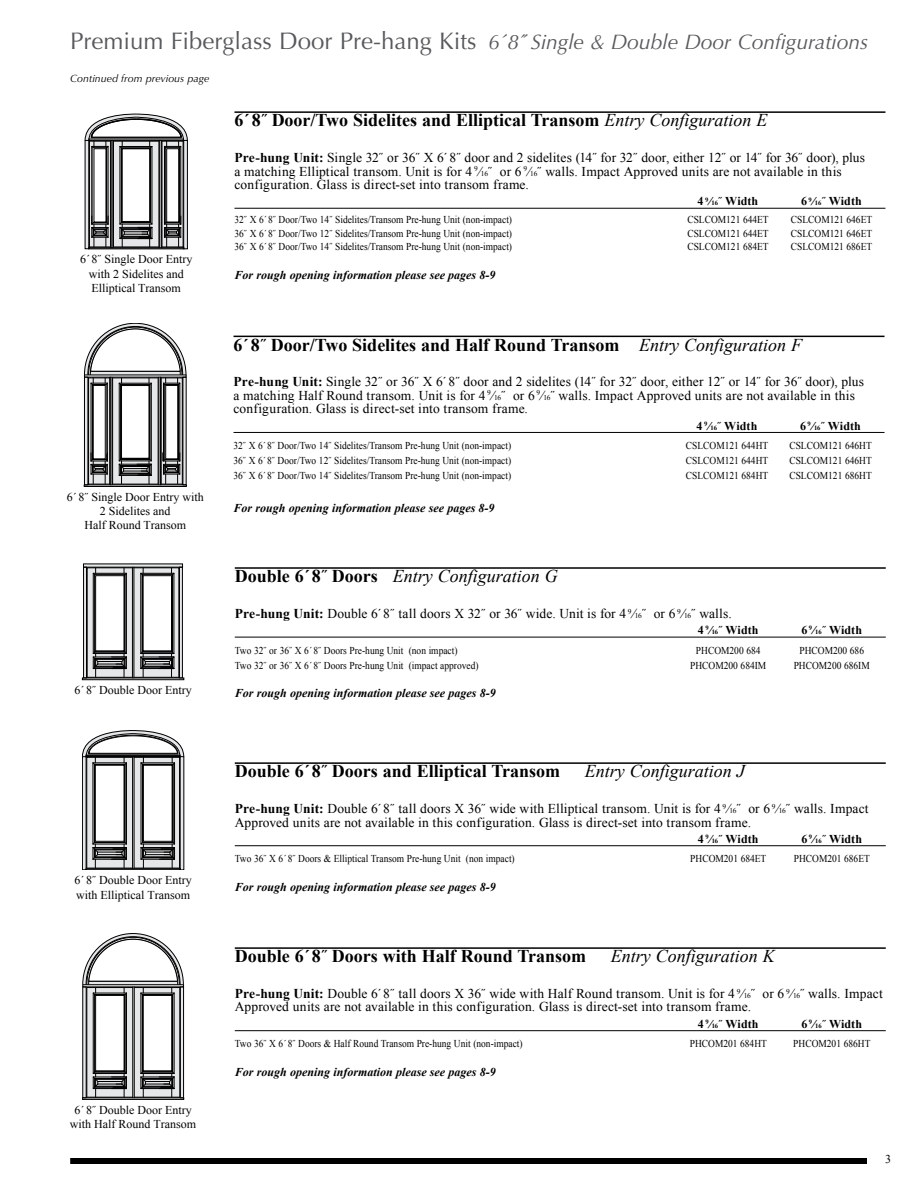
<style>
.page{position:relative;width:918px;height:1188px;background:#fff}
.page>*{position:absolute;margin:0;border:0;box-sizing:border-box;transform-origin:0 0}
.t1{font:italic 21px "Optima";color:#58595b}
.t2{font:700 18px "Times New Roman";color:#000}
.t3{font:italic 18px "Times New Roman";color:#000}
.t4{font:13.5px/13.5px "Times New Roman";letter-spacing:.01em;color:#000}
.t5{font:italic 700 12px "Times New Roman";color:#000}
.t6{font:12px/14.4px "Times New Roman";color:#000;text-align:center}
.t7{font:700 12px "Times New Roman";letter-spacing:.01em;color:#000}
.t8{font:10.5px "Times New Roman";color:#000;scale:.9 1}
.t9{font:italic 10.5px "Optima";letter-spacing:.005em;color:#000}
.s1{font-style:normal;font-size:24px}
.s2{font-weight:400;font-style:italic}
.s3{font-weight:700}
.s4{font-size:7.35px}
.s5{font-size:6.6px}
.s6{font-weight:700;font-style:normal}
</style>
<div class="page">
<div style="left:70px;top:1158px;width:797px;height:6px;background:#000"></div>
<svg style="left:85px;top:114px;width:103px;height:135px"></svg>
<hr style="left:234px;top:111px;width:651px;height:2px;background:#000">
<hr style="left:234px;top:208px;width:651px;height:1px;background:#000">
<hr style="left:234px;top:336px;width:651px;height:1px;background:#000">
<hr style="left:234px;top:432px;width:651px;height:1px;background:#000">
<div style="left:84px;top:485px;width:103px;height:2px;border:1px solid #000"></div>
<svg style="left:84px;top:323px;width:102px;height:163px"></svg>
<div style="left:166px;top:385px;width:12px;height:74px;background:#fff"></div>
<div style="left:166px;top:385px;width:12px;height:74px;border:1px solid #000"></div>
<svg style="left:82px;top:730px;width:102px;height:140px"></svg>
<div style="left:143px;top:765px;width:29px;height:76px;background:#fff"></div>
<div style="left:143px;top:765px;width:29px;height:76px;border:1px solid #000"></div>
<svg style="left:82px;top:564px;width:102px;height:116px"></svg>
<div style="left:143px;top:576px;width:29px;height:75px;background:#fff"></div>
<div style="left:143px;top:576px;width:29px;height:75px;border:1px solid #000"></div>
<hr style="left:235px;top:762px;width:651px;height:2px;background:#000">
<hr style="left:235px;top:845px;width:651px;height:1px;background:#000">
<hr style="left:235px;top:947px;width:651px;height:2px;background:#000">
<hr style="left:235px;top:1030px;width:651px;height:1px;background:#000">
<div style="left:82px;top:1098px;width:102px;height:2px;border:1px solid #000"></div>
<svg style="left:82px;top:933px;width:102px;height:166px"></svg>
<div style="left:143px;top:995px;width:29px;height:76px;background:#fff"></div>
<div style="left:143px;top:995px;width:29px;height:76px;border:1px solid #000"></div>
<hr style="left:235px;top:567px;width:651px;height:2px;background:#000">
<hr style="left:235px;top:637px;width:651px;height:1px;background:#000">
<h1 class="t1" style="left:70px;top:29px;width:799px"><span class="s1">Premium Fiberglass Door Pre-hang Kits</span> 6´ 8˝ Single &amp; Double Door Configurations</h1>
<p class="t9" style="left:70px;top:72px;width:141px">Continued from previous page</p>
<p class="t6" style="left:80px;top:252px;width:114px">6´ 8˝ Single Door Entry with 2 Sidelites and<br>Elliptical Transom</p>
<p class="t6" style="left:67px;top:489px;width:138px">6´ 8˝ Single Door Entry with<br>2 Sidelites and<br>Half Round Transom</p>
<h2 class="t2" style="left:234px;top:108px;width:534px">6´ 8˝ Door/Two Sidelites and Elliptical Transom <span class="s2">Entry Configuration E</span></h2>
<p class="t4" style="left:234px;top:151px;width:632px"><span class="s3">Pre-hung Unit:</span> Single 32˝ or 36˝ X 6´ 8˝ door and 2 sidelites (14˝ for 32˝ door, either 12˝ or 14˝ for 36˝ door), plus a matching Elliptical transom. Unit is for 4 <sup>9</sup> ⁄<span class="s4">16</span>˝ or 6 <sup>9</sup> ⁄<span class="s4">16</span>˝ walls. Impact Approved units are not available in this configuration. Glass is direct-set into transom frame.</p>
<p class="t7" style="left:698px;top:193px;width:62px">4 <sup>9</sup> ⁄<span class="s5">16</span>˝ Width</p>
<p class="t7" style="left:801px;top:193px;width:62px">6 <sup>9</sup> ⁄<span class="s5">16</span>˝ Width</p>
<p class="t8" style="left:234px;top:213px;width:310px">32˝ X 6´ 8˝ Door/Two 14˝ Sidelites/Transom Pre-hung Unit (non-impact)</p>
<p class="t8" style="left:687px;top:213px;width:92px">CSLCOM121 644ET</p>
<p class="t8" style="left:791px;top:213px;width:92px">CSLCOM121 646ET</p>
<p class="t8" style="left:234px;top:226px;width:310px">36˝ X 6´ 8˝ Door/Two 12˝ Sidelites/Transom Pre-hung Unit (non-impact)</p>
<p class="t8" style="left:687px;top:226px;width:92px">CSLCOM121 644ET</p>
<p class="t8" style="left:791px;top:226px;width:92px">CSLCOM121 646ET</p>
<p class="t8" style="left:234px;top:240px;width:310px">36˝ X 6´ 8˝ Door/Two 14˝ Sidelites/Transom Pre-hung Unit (non-impact)</p>
<p class="t8" style="left:687px;top:240px;width:92px">CSLCOM121 684ET</p>
<p class="t8" style="left:791px;top:240px;width:92px">CSLCOM121 686ET</p>
<p class="t5" style="left:234px;top:266px;width:263px">For rough opening information please see pages 8-9</p>
<h2 class="t2" style="left:234px;top:332px;width:570px">6´ 8˝ Door/Two Sidelites and Half Round Transom <span class="s2">Entry Configuration F</span></h2>
<p class="t4" style="left:234px;top:375px;width:632px"><span class="s3">Pre-hung Unit:</span> Single 32˝ or 36˝ X 6´ 8˝ door and 2 sidelites (14˝ for 32˝ door, either 12˝ or 14˝ for 36˝ door), plus a matching Half Round transom. Unit is for 4 <sup>9</sup> ⁄<span class="s4">16</span>˝ or 6 <sup>9</sup> ⁄<span class="s4">16</span>˝ walls. Impact Approved units are not available in this configuration. Glass is direct-set into transom frame.</p>
<p class="t7" style="left:697px;top:417px;width:62px">4 <sup>9</sup> ⁄<span class="s5">16</span>˝ Width</p>
<p class="t7" style="left:800px;top:417px;width:62px">6 <sup>9</sup> ⁄<span class="s5">16</span>˝ Width</p>
<p class="t8" style="left:234px;top:438px;width:310px">32˝ X 6´ 8˝ Door/Two 14˝ Sidelites/Transom Pre-hung Unit (non-impact)</p>
<p class="t8" style="left:686px;top:438px;width:93px">CSLCOM121 644HT</p>
<p class="t8" style="left:789px;top:438px;width:93px">CSLCOM121 646HT</p>
<p class="t8" style="left:234px;top:453px;width:310px">36˝ X 6´ 8˝ Door/Two 12˝ Sidelites/Transom Pre-hung Unit (non-impact)</p>
<p class="t8" style="left:686px;top:453px;width:93px">CSLCOM121 644HT</p>
<p class="t8" style="left:789px;top:453px;width:93px">CSLCOM121 646HT</p>
<p class="t8" style="left:234px;top:468px;width:310px">36˝ X 6´ 8˝ Door/Two 14˝ Sidelites/Transom Pre-hung Unit (non-impact)</p>
<p class="t8" style="left:686px;top:468px;width:93px">CSLCOM121 684HT</p>
<p class="t8" style="left:789px;top:468px;width:93px">CSLCOM121 686HT</p>
<p class="t5" style="left:234px;top:499px;width:263px">For rough opening information please see pages 8-9</p>
<h2 class="t3" style="left:235px;top:564px;width:324px"><span class="s6">Double 6´8˝ Doors</span> Entry Configuration G</h2>
<p class="t4" style="left:235px;top:606px;width:499px"><span class="s3">Pre-hung Unit:</span> Double 6´ 8˝ tall doors X 32˝ or 36˝ wide. Unit is for 4 <sup>9</sup> ⁄<span class="s4">16</span>˝ or 6 <sup>9</sup> ⁄<span class="s4">16</span>˝ walls.</p>
<p class="t7" style="left:698px;top:622px;width:62px">4 <sup>9</sup> ⁄<span class="s5">16</span>˝ Width</p>
<p class="t7" style="left:801px;top:622px;width:62px">6 <sup>9</sup> ⁄<span class="s5">16</span>˝ Width</p>
<p class="t8" style="left:235px;top:643px;width:249px">Two 32˝ or 36˝ X 6´ 8˝ Doors Pre-hung Unit (non impact)</p>
<p class="t8" style="left:696px;top:643px;width:73px">PHCOM200 684</p>
<p class="t8" style="left:800px;top:643px;width:73px">PHCOM200 686</p>
<p class="t8" style="left:235px;top:658px;width:272px">Two 32˝ or 36˝ X 6´ 8˝ Doors Pre-hung Unit (impact approved)</p>
<p class="t8" style="left:690px;top:658px;width:86px">PHCOM200 684IM</p>
<p class="t8" style="left:794px;top:658px;width:86px">PHCOM200 686IM</p>
<p class="t6" style="left:75px;top:683px;width:119px">6´ 8˝ Double Door Entry</p>
<p class="t5" style="left:235px;top:685px;width:263px">For rough opening information please see pages 8-9</p>
<p class="t6" style="left:75px;top:873px;width:119px;text-align:left">6´ 8˝ Double Door Entry with Elliptical Transom</p>
<p class="t6" style="left:70px;top:1102px;width:128px">6´ 8˝ Double Door Entry with Half Round Transom</p>
<h2 class="t2" style="left:235px;top:759px;width:327px">Double 6´8˝ Doors and Elliptical Transom</h2>
<h2 class="t3" style="left:585px;top:759px;width:161px">Entry Configuration J</h2>
<p class="t4" style="left:235px;top:802px;width:635px"><span class="s3">Pre-hung Unit:</span> Double 6´ 8˝ tall doors X 36˝ wide with Elliptical transom. Unit is for 4 <sup>9</sup> ⁄<span class="s4">16</span>˝ or 6 <sup>9</sup> ⁄<span class="s4">16</span>˝ walls. Impact<br>Approved units are not available in this configuration. Glass is direct-set into transom frame.</p>
<p class="t7" style="left:698px;top:831px;width:62px">4 <sup>9</sup> ⁄<span class="s5">16</span>˝ Width</p>
<p class="t7" style="left:801px;top:831px;width:62px">6 <sup>9</sup> ⁄<span class="s5">16</span>˝ Width</p>
<p class="t8" style="left:235px;top:852px;width:313px">Two 36˝ X 6´ 8˝ Doors &amp; Elliptical Transom Pre-hung Unit (non impact)</p>
<p class="t8" style="left:690px;top:852px;width:86px">PHCOM201 684ET</p>
<p class="t8" style="left:794px;top:852px;width:86px">PHCOM201 686ET</p>
<p class="t5" style="left:235px;top:878px;width:263px">For rough opening information please see pages 8-9</p>
<h2 class="t2" style="left:235px;top:944px;width:353px">Double 6´8˝ Doors with Half Round Transom</h2>
<h2 class="t3" style="left:611px;top:944px;width:165px">Entry Configuration K</h2>
<p class="t4" style="left:235px;top:987px;width:649px"><span class="s3">Pre-hung Unit:</span> Double 6´ 8˝ tall doors X 36˝ wide with Half Round transom. Unit is for 4 <sup>9</sup> ⁄<span class="s4">16</span>˝ or 6 <sup>9</sup> ⁄<span class="s4">16</span>˝ walls. Impact<br>Approved units are not available in this configuration. Glass is direct-set into transom frame.</p>
<p class="t7" style="left:698px;top:1015px;width:62px">4 <sup>9</sup> ⁄<span class="s5">16</span>˝ Width</p>
<p class="t7" style="left:801px;top:1015px;width:62px">6 <sup>9</sup> ⁄<span class="s5">16</span>˝ Width</p>
<p class="t8" style="left:235px;top:1037px;width:321px">Two 36˝ X 6´ 8˝ Doors &amp; Half Round Transom Pre-hung Unit (non-impact)</p>
<p class="t8" style="left:690px;top:1037px;width:87px">PHCOM201 684HT</p>
<p class="t8" style="left:793px;top:1037px;width:87px">PHCOM201 686HT</p>
<p class="t5" style="left:235px;top:1063px;width:263px">For rough opening information please see pages 8-9</p>
<p class="t6" style="left:885px;top:1152px;width:7px">3</p>
</div>
